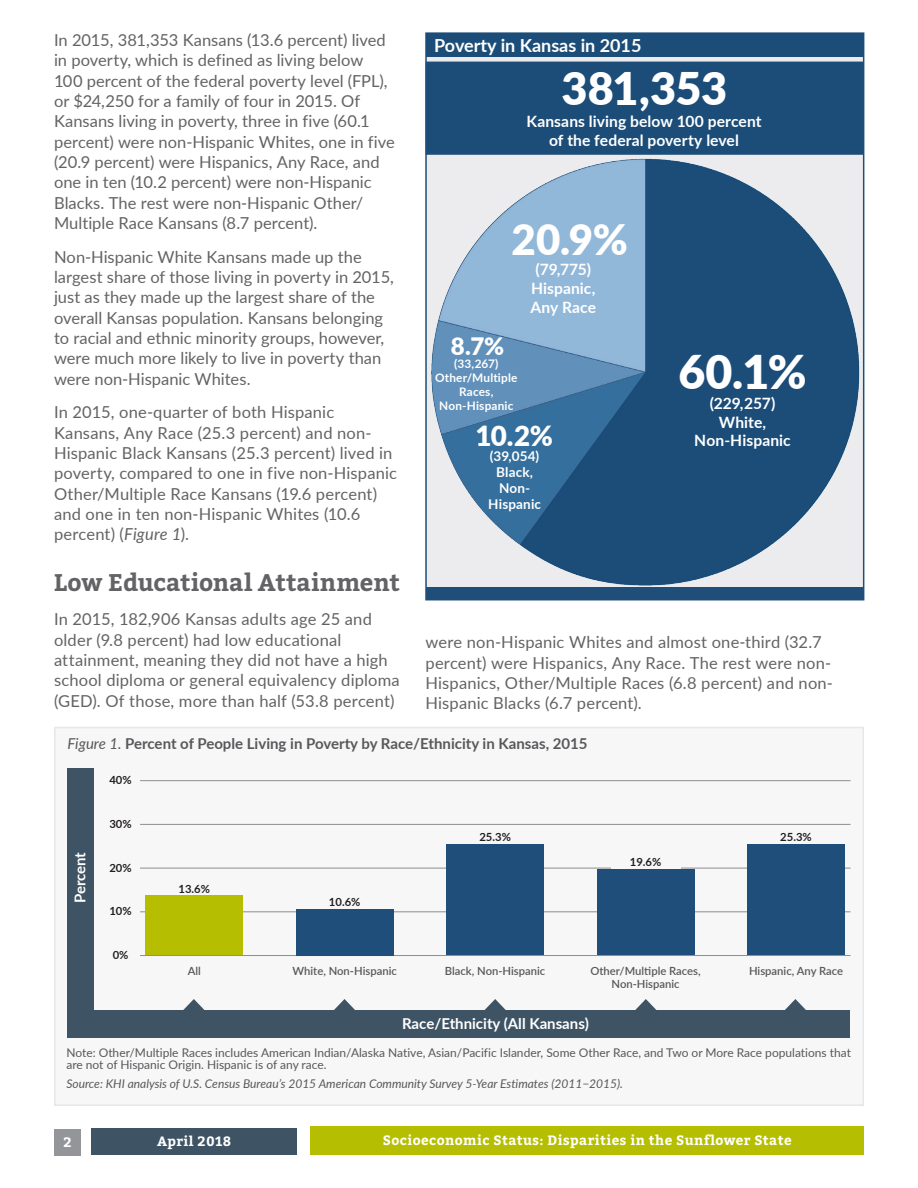
<style>
.page{position:relative;width:918px;height:1188px;background:#fff}
.page>*{position:absolute;margin:0;border:0;box-sizing:border-box;transform-origin:0 0}
._2017_body{font:900 46.5px "Lato";color:#fff}
._2017_body-2{font:900 45px "Lato";letter-spacing:-.015em;color:#fff}
._2017_body-3{font:900 42px "Lato";color:#fff}
._2017_body-4{font:900 27.75px "Lato";color:#fff}
.Body_Header_1{font:700 24px "Bitter";letter-spacing:-.005em;color:#636366}
._2017_body-5{font:900 24px "Lato";color:#fff}
.CPSPullQuote{font:700 18px "Lato";color:#fff}
._2017_body-6{font:16.5px/20.2px "Lato";letter-spacing:.005em;color:#636366}
._2017_body-7{font:700 15.6px/18.8px "Lato";letter-spacing:.005em;color:#fff;text-align:center}
.CPSPullQuote-2{font:700 15px "Lato";color:#57585a}
.CPSPullQuote-3{font:700 15px "Lato";color:#fff}
.t1{font:700 13.5px "Bitter";letter-spacing:.03em;color:#fff}
._2017_body-8{font:700 13.5px/16.2px "Lato";letter-spacing:.01em;color:#fff;text-align:center}
.CPSPullQuote-4{font:12px/12px "Lato";color:#57585a}
.CPSPullQuote-5{font:italic 12px "Lato";color:#57585a}
._2017_body-9{font:700 11.85px/14.1px "Lato";letter-spacing:.015em;color:#fff;text-align:center}
.CPSPullQuote-6{font:600 11.25px/13.5px "Lato";color:#57585a;text-align:center}
.t2{font:700 11.25px "Lato";color:#231f20}
.s1{font-style:italic}
.s2{font-weight:400;font-style:italic}
</style>
<div class="page">
<div style="left:54px;top:1129px;width:27px;height:27px;background:#939598"></div>
<div style="left:91px;top:1128px;width:206px;height:27px;background:#3e5364"></div>
<div style="left:311px;top:1126px;width:553px;height:29px;background:#b5be00"></div>
<div style="left:425px;top:32px;width:439px;height:568px;background:linear-gradient(to right,#ececee,#ececee);border:2px solid #1e4e79"></div>
<div style="left:426px;top:33px;width:438px;height:24px;background:#1c4d79"></div>
<div style="left:426px;top:588px;width:438px;height:11px;background:#1e4e79"></div>
<div style="left:54px;top:727px;width:810px;height:379px;background:#f7f7f8;border:2px solid #e6e7e9"></div>
<hr style="left:140px;top:780px;width:711px;height:1px;background:#231f20">
<hr style="left:140px;top:824px;width:711px;height:1px;background:#231f20">
<hr style="left:140px;top:868px;width:711px;height:1px;background:#231f20">
<hr style="left:140px;top:911px;width:711px;height:1px;background:#231f20">
<hr style="left:140px;top:955px;width:711px;height:1px;background:#231f20">
<div style="left:67px;top:768px;width:27px;height:263px;background:#3e5364"></div>
<div style="left:67px;top:1010px;width:783px;height:28px;background:#3e5364"></div>
<svg style="left:183px;top:999px;width:22px;height:11px"></svg>
<svg style="left:334px;top:999px;width:21px;height:11px"></svg>
<svg style="left:484px;top:999px;width:22px;height:11px"></svg>
<svg style="left:635px;top:999px;width:22px;height:11px"></svg>
<svg style="left:785px;top:999px;width:21px;height:11px"></svg>
<div style="left:146px;top:896px;width:97px;height:59px;background:#b5be00"></div>
<div style="left:296px;top:909px;width:97px;height:46px;background:#1e4e79"></div>
<div style="left:447px;top:845px;width:97px;height:110px;background:#1e4e79"></div>
<div style="left:747px;top:845px;width:98px;height:110px;background:#1e4e79"></div>
<div style="left:597px;top:870px;width:97px;height:85px;background:#1e4e79"></div>
<div style="left:426px;top:62px;width:438px;height:93px;background:#1c4d79;border:2px solid #1e4e79"></div>
<img style="left:430px;top:156px;width:431px;height:430px">
<p class="_2017_body-6" style="left:54px;top:29px;width:342px">In 2015, 381,353 Kansans (13.6 percent) lived in poverty, which is defined as living below 100 percent of the federal poverty level (FPL), or $24,250 for a family of four in 2015. Of Kansans living in poverty, three in five (60.1 percent) were non-Hispanic Whites, one in five (20.9 percent) were Hispanics, Any Race, and one in ten (10.2 percent) were non-Hispanic Blacks. The rest were non-Hispanic Other/ Multiple Race Kansans (8.7 percent).</p>
<p class="_2017_body-6" style="left:54px;top:246px;width:341px">Non-Hispanic White Kansans made up the largest share of those living in poverty in 2015, just as they made up the largest share of the overall Kansas population. Kansans belonging to racial and ethnic minority groups, however, were much more likely to live in poverty than were non-Hispanic Whites.</p>
<p class="_2017_body-6" style="left:54px;top:402px;width:345px">In 2015, one-quarter of both Hispanic Kansans, Any Race (25.3 percent) and non-Hispanic Black Kansans (25.3 percent) lived in poverty, compared to one in five non-Hispanic Other/Multiple Race Kansans (19.6 percent) and one in ten non-Hispanic Whites (10.6 percent) (<span class="s1">Figure 1</span>).</p>
<p class="Body_Header_1" style="left:54px;top:564px;width:347px">Low Educational Attainment</p>
<p class="_2017_body-6" style="left:54px;top:608px;width:347px">In 2015, 182,906 Kansas adults age 25 and older (9.8 percent) had low educational attainment, meaning they did not have a high school diploma or general equivalency diploma (GED). Of those, more than half (53.8 percent)</p>
<p class="CPSPullQuote" style="left:434px;top:32px;width:209px">Poverty in Kansas in 2015</p>
<p class="_2017_body-2" style="left:562px;top:55px;width:167px">381,353</p>
<p class="_2017_body-7" style="left:526px;top:112px;width:237px">Kansans living below 100 percent of the federal poverty level</p>
<p class="_2017_body-5" style="left:451px;top:328px;width:55px">8.7%</p>
<p class="_2017_body-3" style="left:512px;top:208px;width:118px">20.9%</p>
<p class="_2017_body-7" style="left:530px;top:259px;width:67px">(79,775)<br>Hispanic,<br>Any Race</p>
<p class="_2017_body-9" style="left:435px;top:356px;width:84px">(33,267)<br>Other/Multiple<br>Races,<br>Non-Hispanic</p>
<p class="_2017_body-4" style="left:475px;top:415px;width:79px">10.2%</p>
<p class="_2017_body-8" style="left:488px;top:447px;width:54px">(39,054)<br>Black,<br>Non-<br>Hispanic</p>
<p class="_2017_body" style="left:678px;top:337px;width:130px">60.1%</p>
<p class="_2017_body-7" style="left:694px;top:393px;width:98px">(229,257)<br>White,<br>Non-Hispanic</p>
<p class="_2017_body-6" style="left:426px;top:632px;width:409px">were non-Hispanic Whites and almost one-third (32.7 percent) were Hispanics, Any Race. The rest were non-Hispanics, Other/Multiple Races (6.8 percent) and non-Hispanic Blacks (6.7 percent).</p>
<p class="CPSPullQuote-2" style="left:67px;top:733px;width:522px"><span class="s2">Figure 1.</span> Percent of People Living in Poverty by Race/Ethnicity in Kansas, 2015</p>
<p class="CPSPullQuote-3" style="left:69px;top:903px;width:53px;rotate:-90deg">Percent</p>
<p class="t2" style="left:109px;top:772px;width:24px">40%</p>
<p class="t2" style="left:109px;top:816px;width:24px">30%</p>
<p class="t2" style="left:109px;top:859px;width:24px">20%</p>
<p class="t2" style="left:109px;top:903px;width:24px">10%</p>
<p class="t2" style="left:113px;top:947px;width:17px">0%</p>
<p class="t2" style="left:179px;top:880px;width:33px">13.6%</p>
<p class="t2" style="left:329px;top:893px;width:33px">10.6%</p>
<p class="t2" style="left:479px;top:829px;width:33px">25.3%</p>
<p class="t2" style="left:630px;top:854px;width:33px">19.6%</p>
<p class="CPSPullQuote-6" style="left:188px;top:963px;width:15px">All</p>
<p class="CPSPullQuote-6" style="left:293px;top:963px;width:106px">White, Non-Hispanic</p>
<p class="CPSPullQuote-6" style="left:445px;top:963px;width:102px">Black, Non-Hispanic</p>
<p class="CPSPullQuote-6" style="left:591px;top:963px;width:112px">Other/Multiple Races,<br>Non-Hispanic</p>
<p class="t2" style="left:780px;top:829px;width:33px">25.3%</p>
<p class="CPSPullQuote-6" style="left:749px;top:963px;width:95px">Hispanic, Any Race</p>
<p class="CPSPullQuote-3" style="left:402px;top:1013px;width:188px">Race/Ethnicity (All Kansans)</p>
<p class="CPSPullQuote-4" style="left:66px;top:1046px;width:786px">Note: Other/Multiple Races includes American Indian/Alaska Native, Asian/Pacific Islander, Some Other Race, and Two or More Race populations that are not of Hispanic Origin. Hispanic is of any race.</p>
<p class="CPSPullQuote-5" style="left:66px;top:1075px;width:558px">Source: KHI analysis of U.S. Census Bureau’s 2015 American Community Survey 5-Year Estimates (2011−2015).</p>
<p class="t1" style="left:63px;top:1132px;width:10px">2</p>
<p class="t1" style="left:157px;top:1131px;width:76px">April 2018</p>
<p class="t1" style="left:383px;top:1130px;width:410px">Socioeconomic Status: Disparities in the Sunflower State</p>
</div>
